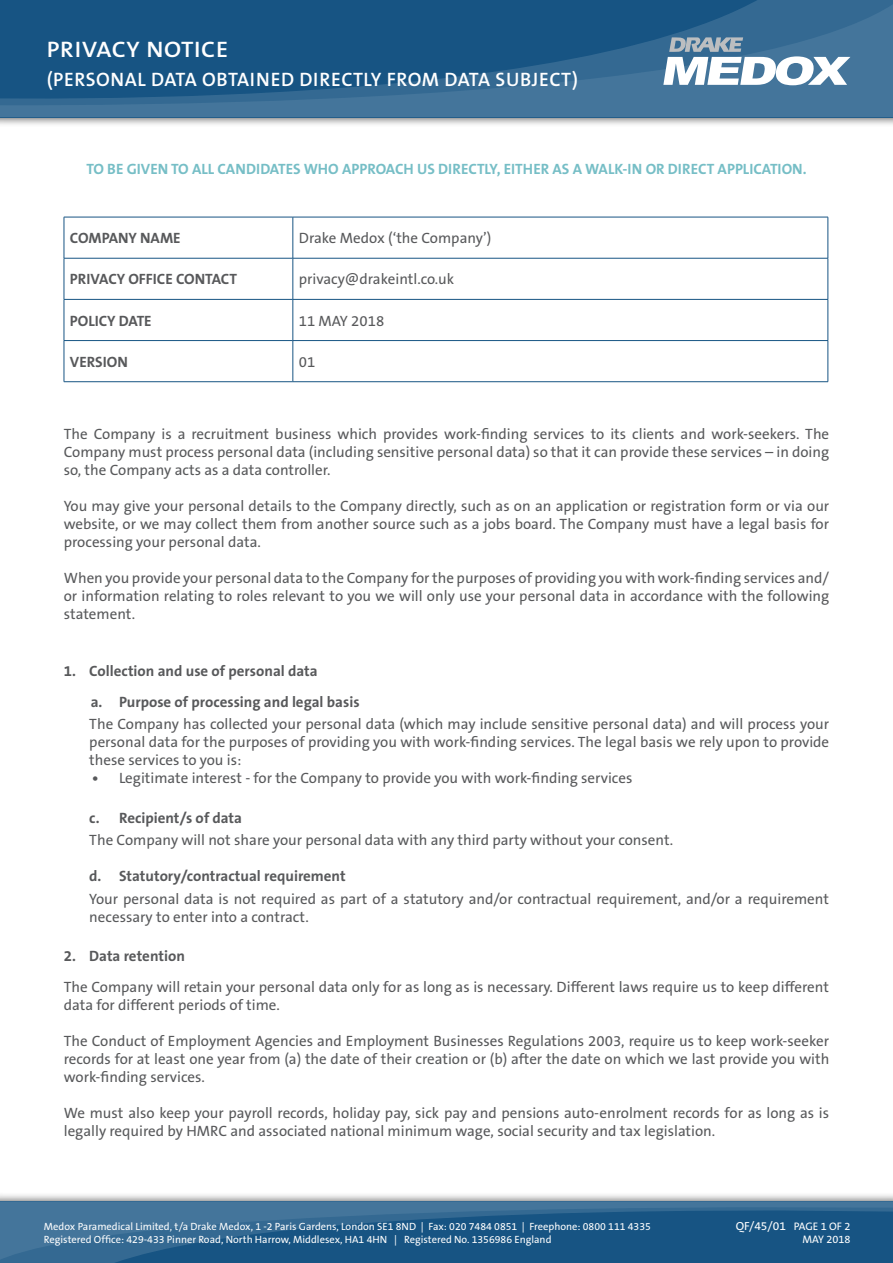
<style>
.page{position:relative;width:893px;height:1263px;background:#fff}
.page>*{position:absolute;margin:0;border:0;box-sizing:border-box;transform-origin:0 0}
.t1{font:600 22.5px "The Sans B6";letter-spacing:.03em;color:#fff;scale:1.08 1}
.t2{font:600 19.5px "The Sans B6";letter-spacing:.03em;color:#fff}
.t3{font:15px/18px "The Sans B5 Plain";color:#58595b;text-align:justify}
.t4{font:700 15px/30.8px "The Sans B7";color:#58595b}
.t5{font:700 15px "The Sans B7";color:#76bec6}
.t6{font:11.7px "The Sans B5 Plain";color:#fff}
.t7{font:10.95px "The Sans B5 Plain";color:#fff}
.t8{font:10.5px/12.6px "The Sans B5 Plain";color:#fff}
.s1{font-family:"The Sans B7";font-weight:700}
.s2{font-size:10.95px}
</style>
<div class="page">
<div style="left:0;top:0;width:893px;height:126px;background:#000;opacity:.75"></div>
<svg style="left:0;top:0;width:893px;height:119px;background:#28608b"></svg>
<svg style="left:663px;top:37px;width:187px;height:48px"></svg>
<div style="left:0;top:1191px;width:893px;height:72px;background:#000;opacity:.75"></div>
<svg style="left:0;top:1200px;width:893px;height:63px;background:#29618c"></svg>
<hr style="left:64px;top:217px;width:229px;height:1px;background:#175483">
<hr style="left:64px;top:217px;width:1px;height:41px;background:#175483">
<hr style="left:293px;top:217px;width:535px;height:1px;background:#175483">
<hr style="left:293px;top:217px;width:1px;height:41px;background:#175483">
<hr style="left:828px;top:217px;width:1px;height:41px;background:#175483">
<hr style="left:64px;top:258px;width:229px;height:1px;background:#175483">
<hr style="left:64px;top:258px;width:1px;height:41px;background:#175483">
<hr style="left:293px;top:258px;width:535px;height:1px;background:#175483">
<hr style="left:293px;top:258px;width:1px;height:41px;background:#175483">
<hr style="left:828px;top:258px;width:1px;height:41px;background:#175483">
<hr style="left:64px;top:299px;width:229px;height:1px;background:#175483">
<hr style="left:64px;top:300px;width:1px;height:40px;background:#175483">
<hr style="left:293px;top:299px;width:535px;height:1px;background:#175483">
<hr style="left:293px;top:300px;width:1px;height:40px;background:#175483">
<hr style="left:828px;top:300px;width:1px;height:40px;background:#175483">
<hr style="left:64px;top:340px;width:229px;height:1px;background:#175483">
<hr style="left:64px;top:341px;width:1px;height:40px;background:#175483">
<hr style="left:293px;top:340px;width:535px;height:1px;background:#175483">
<hr style="left:293px;top:341px;width:1px;height:40px;background:#175483">
<hr style="left:828px;top:341px;width:1px;height:40px;background:#175483">
<hr style="left:64px;top:381px;width:229px;height:1px;background:#175483">
<hr style="left:293px;top:381px;width:535px;height:1px;background:#175483">
<h1 class="t1" style="left:47px;top:38px;width:170px">PRIVACY NOTICE</h1>
<h2 class="t2" style="left:47px;top:69px;width:533px">(PERSONAL DATA OBTAINED DIRECTLY FROM DATA SUBJECT)</h2>
<p class="t5" style="left:86px;top:161px;width:722px">TO BE GIVEN TO ALL CANDIDATES WHO APPROACH US DIRECTLY, EITHER AS A WALK-IN OR DIRECT APPLICATION.</p>
<p class="t4" style="left:70px;top:223px;width:112px">COMPANY NAME</p>
<p class="t3" style="left:299px;top:230px;width:194px">Drake Medox (‘the Company’)</p>
<p class="t4" style="left:70px;top:264px;width:169px">PRIVACY OFFICE CONTACT</p>
<p class="t3" style="left:299px;top:271px;width:157px">privacy@drakeintl.co.uk</p>
<p class="t4" style="left:70px;top:306px;width:83px">POLICY DATE</p>
<p class="t3" style="left:299px;top:312px;width:87px">11 MAY 2018</p>
<p class="t4" style="left:70px;top:347px;width:59px">VERSION</p>
<p class="t3" style="left:299px;top:353px;width:18px">01</p>
<p class="t3" style="left:64px;top:425px;width:767px">The Company is a recruitment business which provides work-finding services to its clients and work-seekers. The Company must process personal data (including sensitive personal data) so that it can provide these services – in doing so, the Company acts as a data controller.</p>
<p class="t3" style="left:64px;top:497px;width:767px">You may give your personal details to the Company directly, such as on an application or registration form or via our website, or we may collect them from another source such as a jobs board. The Company must have a legal basis for processing your personal data.</p>
<p class="t3" style="left:64px;top:569px;width:767px">When you provide your personal data to the Company for the purposes of providing you with work-finding services and/ or information relating to roles relevant to you we will only use your personal data in accordance with the following statement.</p>
<p class="t4" style="left:91px;top:656px;width:270px;text-indent:-27px">1. Collection and use of personal data<br>a. Purpose of processing and legal basis</p>
<p class="t3" style="left:89px;top:715px;width:741px">The Company has collected your personal data (which may include sensitive personal data) and will process your personal data for the purposes of providing you with work-finding services. The legal basis we rely upon to provide these services to you is:</p>
<p class="t3" style="left:92px;top:769px;width:542px"><span class="s1">•</span> Legitimate interest - for the Company to provide you with work-finding services</p>
<p class="t4" style="left:89px;top:803px;width:154px">c. Recipient/s of data</p>
<p class="t3" style="left:89px;top:832px;width:586px">The Company will not share your personal data with any third party without your consent.</p>
<p class="t4" style="left:89px;top:861px;width:258px">d. Statutory/contractual requirement</p>
<p class="t3" style="left:89px;top:890px;width:741px">Your personal data is not required as part of a statutory and/or contractual requirement, and/or a requirement necessary to enter into a contract.</p>
<p class="t4" style="left:64px;top:941px;width:123px">2. Data retention</p>
<p class="t3" style="left:64px;top:978px;width:767px">The Company will retain your personal data only for as long as is necessary. Different laws require us to keep different data for different periods of time.</p>
<p class="t3" style="left:64px;top:1032px;width:767px">The Conduct of Employment Agencies and Employment Businesses Regulations 2003, require us to keep work-seeker records for at least one year from (a) the date of their creation or (b) after the date on which we last provide you with work-finding services.</p>
<p class="t3" style="left:64px;top:1104px;width:767px">We must also keep your payroll records, holiday pay, sick pay and pensions auto-enrolment records for as long as is legally required by HMRC and associated national minimum wage, social security and tax legislation.</p>
<p class="t8" style="left:44px;top:1220px;width:608px">Medox Paramedical Limited, t/a Drake Medox, 1 -2 Paris Gardens, London SE1 8ND | Fax: 020 7484 0851 | Freephone: 0800 111 4335<br>Registered Office: 429-433 Pinner Road, North Harrow, Middlesex, HA1 4HN | Registered No. 1356986 England</p>
<p class="t6" style="left:736px;top:1220px;width:116px">QF/45/01 <span class="s2">PAGE 1 OF 2</span></p>
<p class="t7" style="left:802px;top:1234px;width:49px">MAY 2018</p>
</div>
